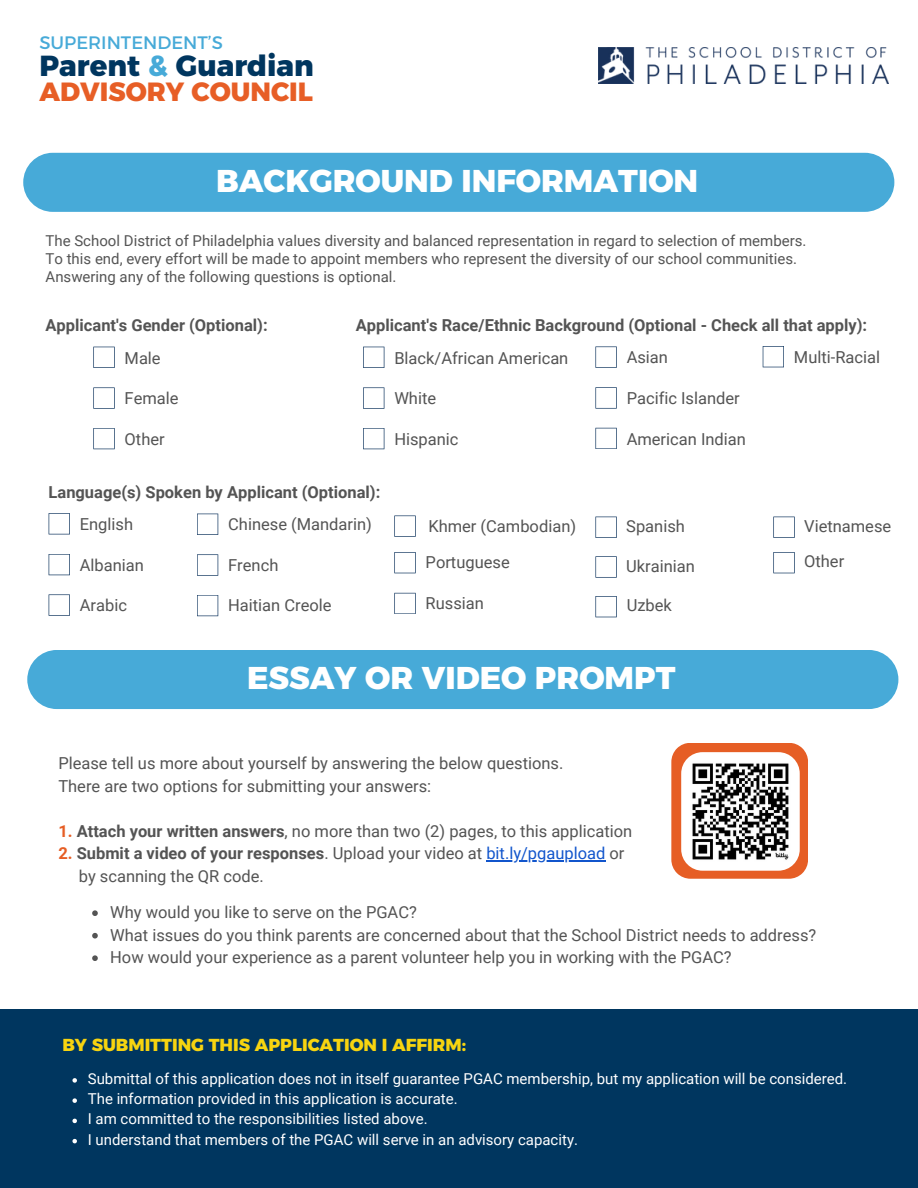
<style>
.page{position:relative;width:918px;height:1188px;background:#fff}
.page>*{position:absolute;margin:0;border:0;box-sizing:border-box;transform-origin:0 0}
.t1{font:800 31.5px "Alexandria";color:#fff}
.t2{font:800 28.95px "Alexandria";color:#00365f}
.t3{font:800 26.4px "Alexandria";color:#e75e26}
.t4{font:18px "Alexandria";color:#47aad8}
.t5{font:800 17.25px "Alexandria";color:#f7d410}
.t6{font:16.5px "Roboto";color:#545454}
.t7{font:700 16.5px "Roboto";color:#545454}
.t8{font:15px "Roboto";color:#fff}
.t9{font:15px/18px "Roboto";color:#545454}
.s1{color:#47aad8}
.s2{font-weight:700;color:#e65e25}
.s3{font-weight:700}
.s4{color:#e65e25}
.s5{font-weight:400}
.s6{font-weight:400;color:#15c}
</style>
<div class="page">
<svg style="left:93px;top:347px;width:22px;height:21px"></svg>
<svg style="left:93px;top:387px;width:22px;height:22px"></svg>
<svg style="left:93px;top:428px;width:22px;height:21px"></svg>
<svg style="left:363px;top:347px;width:21px;height:21px"></svg>
<svg style="left:363px;top:387px;width:21px;height:22px"></svg>
<svg style="left:363px;top:428px;width:21px;height:21px"></svg>
<svg style="left:595px;top:346px;width:22px;height:22px"></svg>
<svg style="left:595px;top:387px;width:22px;height:22px"></svg>
<svg style="left:595px;top:428px;width:22px;height:21px"></svg>
<svg style="left:49px;top:513px;width:21px;height:21px"></svg>
<svg style="left:49px;top:554px;width:21px;height:21px"></svg>
<svg style="left:49px;top:594px;width:21px;height:22px"></svg>
<svg style="left:197px;top:514px;width:21px;height:21px"></svg>
<svg style="left:197px;top:554px;width:21px;height:22px"></svg>
<svg style="left:197px;top:595px;width:21px;height:21px"></svg>
<svg style="left:394px;top:552px;width:22px;height:21px"></svg>
<svg style="left:394px;top:593px;width:22px;height:21px"></svg>
<svg style="left:773px;top:552px;width:22px;height:21px"></svg>
<div style="left:0;top:1010px;width:918px;height:178px;background:#00365f"></div>
<svg style="left:763px;top:346px;width:21px;height:21px"></svg>
<svg style="left:394px;top:515px;width:22px;height:22px"></svg>
<svg style="left:671px;top:743px;width:137px;height:136px;background:#e86f3c"></svg>
<img style="left:681px;top:752px;width:118px;height:118px;border-radius:21px">
<hr style="left:486px;top:860px;width:119px;height:2px;background:#15c">
<svg style="left:92px;top:910px;width:6px;height:6px"></svg>
<svg style="left:92px;top:933px;width:6px;height:6px"></svg>
<svg style="left:92px;top:955px;width:6px;height:6px"></svg>
<svg style="left:72px;top:1078px;width:5px;height:5px"></svg>
<svg style="left:72px;top:1098px;width:5px;height:5px"></svg>
<svg style="left:72px;top:1119px;width:5px;height:4px"></svg>
<svg style="left:72px;top:1139px;width:5px;height:4px"></svg>
<div style="left:23px;top:153px;width:871px;height:59px;background:#47aad8;border-radius:30px"></div>
<div style="left:27px;top:650px;width:871px;height:59px;background:#47aad8;border-radius:30px"></div>
<img style="left:599px;top:48px;width:289px;height:36px">
<svg style="left:595px;top:556px;width:22px;height:22px"></svg>
<svg style="left:595px;top:596px;width:22px;height:21px"></svg>
<svg style="left:773px;top:517px;width:22px;height:21px"></svg>
<svg style="left:595px;top:517px;width:22px;height:21px"></svg>
<p class="t4" style="left:39px;top:32px;width:185px">SUPERINTENDENT’S</p>
<p class="t2" style="left:39px;top:48px;width:276px">Parent <span class="s1">&amp;</span> Guardian</p>
<p class="t3" style="left:39px;top:75px;width:275px">ADVISORY COUNCIL</p>
<p class="t1" style="left:216px;top:162px;width:484px">BACKGROUND INFORMATION</p>
<p class="t9" style="left:46px;top:232px;width:762px">The School District of Philadelphia values diversity and balanced representation in regard to selection of members.<br>To this end, every effort will be made to appoint members who represent the diversity of our school communities.<br>Answering any of the following questions is optional.</p>
<p class="t7" style="left:46px;top:315px;width:224px">Applicant's Gender (Optional):</p>
<p class="t6" style="left:125px;top:348px;width:38px">Male</p>
<p class="t6" style="left:125px;top:389px;width:55px">Female</p>
<p class="t6" style="left:125px;top:429px;width:42px">Other</p>
<p class="t7" style="left:356px;top:315px;width:513px">Applicant's Race/Ethnic Background (Optional - Check all that apply):</p>
<p class="t6" style="left:394px;top:348px;width:176px">Black/African American</p>
<p class="t6" style="left:627px;top:389px;width:115px">Pacific Islander</p>
<h6 class="t6" style="left:627px;top:429px;width:121px">American Indian</h6>
<p class="t6" style="left:794px;top:348px;width:88px">Multi-Racial</p>
<h3 class="t6" style="left:627px;top:348px;width:43px">Asian</h3>
<h5 class="t6" style="left:394px;top:389px;width:43px">White</h5>
<h2 class="t6" style="left:394px;top:429px;width:66px">Hispanic</h2>
<p class="t7" style="left:49px;top:483px;width:333px">Language(s) Spoken by Applicant (Optional):</p>
<p class="t6" style="left:80px;top:515px;width:55px">English</p>
<h1 class="t6" style="left:80px;top:555px;width:66px">Albanian</h1>
<p class="t6" style="left:80px;top:596px;width:49px">Arabic</p>
<h6 class="t6" style="left:228px;top:515px;width:145px">Chinese (Mandarin)</h6>
<p class="t6" style="left:228px;top:555px;width:52px">French</p>
<h6 class="t6" style="left:228px;top:596px;width:105px">Haitian Creole</h6>
<p class="t6" style="left:428px;top:516px;width:149px">Khmer (Cambodian)</p>
<p class="t6" style="left:426px;top:553px;width:86px">Portuguese</p>
<p class="t6" style="left:426px;top:594px;width:60px">Russian</p>
<p class="t6" style="left:626px;top:516px;width:60px">Spanish</p>
<p class="t6" style="left:804px;top:516px;width:89px">Vietnamese</p>
<h4 class="t6" style="left:626px;top:556px;width:70px">Ukrainian</h4>
<p class="t6" style="left:627px;top:596px;width:47px">Uzbek</p>
<p class="t6" style="left:804px;top:552px;width:42px">Other</p>
<p class="t1" style="left:247px;top:659px;width:430px">ESSAY OR VIDEO PROMPT</p>
<p class="t6" style="left:58px;top:754px;width:507px">Please tell us more about yourself by answering the below questions.</p>
<p class="t6" style="left:58px;top:776px;width:374px">There are two options for submitting your answers:</p>
<p class="t6" style="left:58px;top:821px;width:575px"><span class="s2">1.</span> <span class="s3">Attach your written answers</span>, no more than two (2) pages, to this application</p>
<p class="t7" style="left:58px;top:844px;width:568px"><span class="s4">2.</span> Submit a video of your responses<span class="s5">. Upload your video at</span> <span class="s6">bit.ly/pgaupload</span> <span class="s5">or</span></p>
<p class="t6" style="left:79px;top:866px;width:187px">by scanning the QR code.</p>
<p class="t6" style="left:110px;top:903px;width:308px">Why would you like to serve on the PGAC?</p>
<p class="t6" style="left:110px;top:925px;width:708px">What issues do you think parents are concerned about that the School District needs to address?</p>
<p class="t6" style="left:110px;top:948px;width:623px">How would your experience as a parent volunteer help you in working with the PGAC?</p>
<p class="t5" style="left:62px;top:1034px;width:405px">BY SUBMITTING THIS APPLICATION I AFFIRM:</p>
<p class="t8" style="left:88px;top:1070px;width:761px">Submittal of this application does not in itself guarantee PGAC membership, but my application will be considered.</p>
<p class="t8" style="left:88px;top:1090px;width:371px">The information provided in this application is accurate.</p>
<h1 class="t8" style="left:88px;top:1110px;width:341px">I am committed to the responsibilities listed above.</h1>
<p class="t8" style="left:88px;top:1131px;width:492px">I understand that members of the PGAC will serve in an advisory capacity.</p>
</div>
